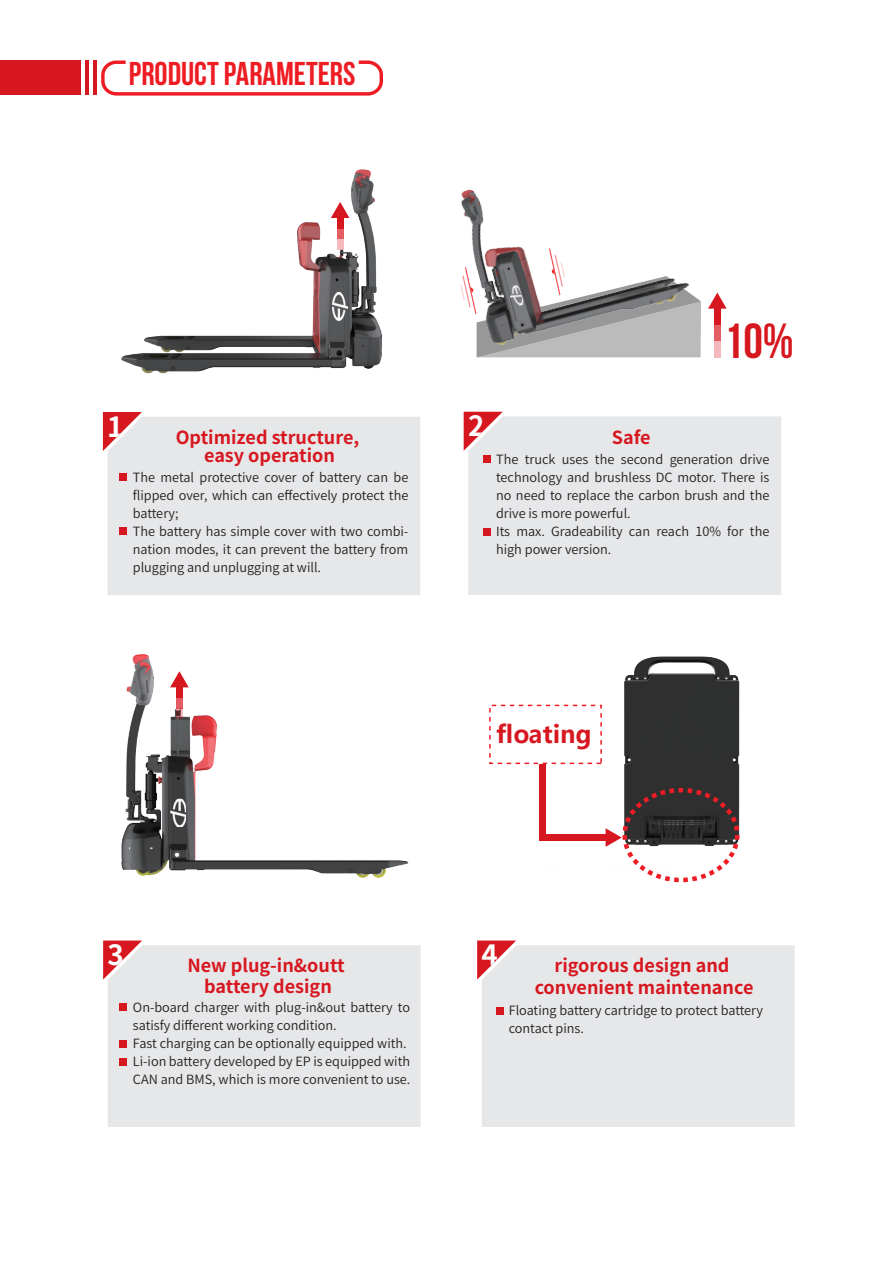
<style>
.page{position:relative;width:893px;height:1263px;background:#fff}
.page>*{position:absolute;margin:0;border:0;box-sizing:border-box;transform-origin:0 0}
.t1{font:49.2px "Bebas Neue";color:#d7171f}
.t2{font:33px "Bebas Neue";color:#ee1d23}
.t3{font:700 27.75px "Source Han Sans CN";color:#fff}
.t4{font:700 24.15px "Microsoft Ya Hei";color:#d7171f}
.t5{font:700 18px/21.6px "Source Han Sans CN";color:#d7171f;text-align:center}
.t6{font:12.75px/18px "Source Han Sans CN";color:#231f20}
</style>
<div class="page">
<div style="left:108px;top:945px;width:313px;height:182px;background:#e6e7e9"></div>
<svg style="left:103px;top:940px;width:39px;height:39px"></svg>
<div style="left:468px;top:454px;width:313px;height:141px;background:#e6e7e9"></div>
<div style="left:482px;top:945px;width:313px;height:182px;background:#e6e7e9"></div>
<svg style="left:477px;top:940px;width:39px;height:39px"></svg>
<div style="left:483px;top:455px;width:7px;height:8px;background:#d7171f"></div>
<div style="left:483px;top:528px;width:7px;height:8px;background:#d7171f"></div>
<div style="left:496px;top:1007px;width:8px;height:7px;background:#d7171f"></div>
<div style="left:119px;top:1003px;width:8px;height:8px;background:#d7171f"></div>
<div style="left:119px;top:1040px;width:8px;height:8px;background:#d7171f"></div>
<div style="left:119px;top:1058px;width:8px;height:8px;background:#d7171f"></div>
<div style="left:539px;top:834px;width:67px;height:7px;background:#d7171f"></div>
<div style="left:539px;top:764px;width:7px;height:76px;background:#d7171f"></div>
<img style="left:545px;top:656px;width:195px;height:216px">
<div style="left:622px;top:788px;width:117px;height:94px;border:4px dashed #ee1d23;border-radius:50%"></div>
<div style="left:489px;top:705px;width:113px;height:59px;border:2px dashed #ee1d23"></div>
<div style="left:108px;top:441px;width:312px;height:154px;background:#e6e7e9"></div>
<svg style="left:103px;top:441px;width:39px;height:10px"></svg>
<div style="left:119px;top:473px;width:8px;height:8px;background:#d7171f"></div>
<div style="left:119px;top:527px;width:8px;height:8px;background:#d7171f"></div>
<img style="left:46px;top:60px;width:286px;height:381px">
<img style="left:332px;top:60px;width:449px;height:394px">
<img style="left:332px;top:292px;width:16px;height:28px">
<img style="left:507px;top:284px;width:18px;height:24px">
<img style="left:121px;top:654px;width:288px;height:224px">
<img style="left:170px;top:799px;width:16px;height:28px">
<div style="left:176px;top:687px;width:7px;height:11px;background:#d7171f"></div>
<div style="left:176px;top:698px;width:7px;height:10px;background:#e35d62"></div>
<svg style="left:176px;top:708px;width:7px;height:11px"></svg>
<svg style="left:170px;top:671px;width:19px;height:16px"></svg>
<div style="left:0;top:60px;width:46px;height:35px;background:#d7171f"></div>
<h2 class="t2" style="left:129px;top:55px;width:228px">PRODUCT PARAMETERS</h2>
<h3 class="t3" style="left:107px;top:411px;width:18px">1</h3>
<h3 class="t5" style="left:176px;top:428px;width:185px;line-height:18.6px">Optimized structure, easy operation</h3>
<p class="t6" style="left:133px;top:468px;width:277px">The metal protective cover of battery can be flipped over, which can effectively protect the battery;<br>The battery has simple cover with two combi&shy;nation modes, it can prevent the battery from plugging and unplugging at will.</p>
<h1 class="t1" style="left:724px;top:314px;width:71px">10%</h1>
<h3 class="t3" style="left:468px;top:411px;width:18px">2</h3>
<h3 class="t5" style="left:612px;top:427px;width:40px">Safe</h3>
<p class="t6" style="left:496px;top:451px;width:275px">The truck uses the second generation drive technology and brushless DC motor. There is no need to replace the carbon brush and the drive is more powerful.<br>Its max. Gradeability can reach 10% for the high power version.</p>
<h3 class="t4" style="left:496px;top:717px;width:97px">floating</h3>
<h3 class="t3" style="left:108px;top:939px;width:18px">3</h3>
<h3 class="t5" style="left:187px;top:954px;width:159px">New plug-in&amp;outt</h3>
<h3 class="t5" style="left:204px;top:976px;width:129px">battery design</h3>
<p class="t6" style="left:133px;top:999px;width:279px">On-board charger with plug-in&amp;out battery to satisfy different working condition.<br>Fast charging can be optionally equipped with.<br>Li-ion battery developed by EP is equipped with CAN and BMS, which is more convenient to use.</p>
<h3 class="t3" style="left:482px;top:939px;width:18px">4</h3>
<h3 class="t5" style="left:535px;top:955px;width:220px">rigorous design and convenient maintenance</h3>
<p class="t6" style="left:509px;top:1002px;width:256px">Floating battery cartridge to protect battery contact pins.</p>
</div>
